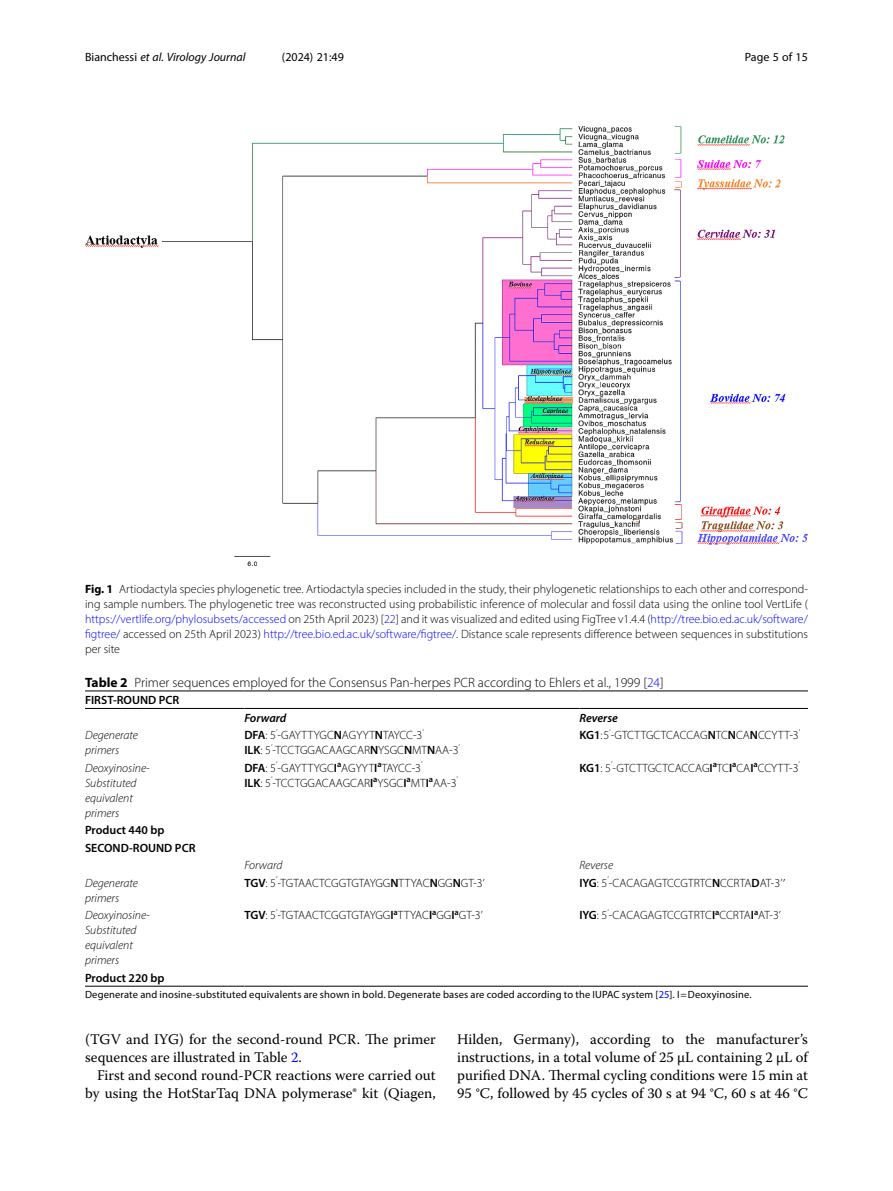
<style>
.page{position:relative;width:893px;height:1191px;background:#fff}
.page>*{position:absolute;margin:0;border:0;box-sizing:border-box;transform-origin:0 0}
.Body_Text_Indent{font:14.7px/18px "Warnock Pro";color:#000;text-align:right}
.Body_Text{font:14.7px/18px "Warnock Pro";color:#000}
.Table_Caption{font:300 13.5px "Myriad Pro";color:#000}
.Figure_Caption{font:300 12px/15px "Myriad Pro";color:#000;text-align:justify}
.Table_Body{font:300 12px "Myriad Pro";color:#000}
.Table_Body-2{font:italic 300 12px "Myriad Pro";color:#000}
.Table_Body-3{font:600 12px "Myriad Pro";color:#000}
.t1{font:italic 12px "Myriad Pro";color:#000}
.t2{font:12px "Myriad Pro";color:#000}
.Table_Head{font:600 12px "Myriad Pro";color:#000}
.Table_Body-4{font:italic 600 12px "Myriad Pro";color:#000}
.Table_Footnote{font:10.5px "Myriad Pro";letter-spacing:.015em;color:#000}
.s1{font-style:normal}
.s2{font-weight:700}
.s3{color:#00f}
.s4{font-weight:600}
.s5{font-family:"STIX";font-weight:400}
</style>
<div class="page">
<hr style="left:244px;top:708px;width:335px;height:1px;background:#000">
<hr style="left:579px;top:708px;width:229px;height:1px;background:#000">
<hr style="left:85px;top:708px;width:159px;height:1px;background:#000">
<hr style="left:85px;top:986px;width:159px;height:1px;background:#000">
<hr style="left:244px;top:986px;width:335px;height:1px;background:#000">
<hr style="left:579px;top:986px;width:229px;height:1px;background:#000">
<hr style="left:85px;top:690px;width:159px;height:1px;background:#000">
<hr style="left:244px;top:690px;width:335px;height:1px;background:#000">
<hr style="left:579px;top:690px;width:229px;height:1px;background:#000">
<img style="left:85px;top:126px;width:723px;height:440px">
<p class="t1" style="left:85px;top:50px;width:162px"><span class="s1">Bianchessi</span> et al. Virology Journal</p>
<p class="t2" style="left:282px;top:50px;width:63px">(2024) 21:49</p>
<p class="t2" style="left:745px;top:50px;width:65px">Page 5 of 15</p>
<p class="Figure_Caption" style="left:85px;top:581px;width:724px"><span class="s2">Fig. 1</span> Artiodactyla species phylogenetic tree. Artiodactyla species included in the study, their phylogenetic relationships to each other and correspond&shy;ing sample numbers. The phylogenetic tree was reconstructed using probabilistic inference of molecular and fossil data using the online tool VertLife ( <span class="s3">https://vertlife.org/phylosubsets/accessed</span> on 25th April 2023) [<span class="s3">22</span>] and it was visualized and edited using FigTree v1.4.4 (<span class="s3">http://tree.bio.ed.ac.uk/software/ figtree/</span> accessed on 25th April 2023) <span class="s3">http://tree.bio.ed.ac.uk/software/figtree/</span>. Distance scale represents difference between sequences in substitutions per site</p>
<p class="Table_Caption" style="left:85px;top:674px;width:580px"><span class="s2">Table 2</span> Primer sequences employed for the Consensus Pan-herpes PCR according to Ehlers et al., 1999 [<span class="s3">24</span>]</p>
<p class="Table_Head" style="left:85px;top:692px;width:96px">FIRST-ROUND PCR</p>
<p class="Table_Body-4" style="left:244px;top:710px;width:44px">Forward</p>
<p class="Table_Body-4" style="left:579px;top:710px;width:40px">Reverse</p>
<p class="Table_Body-2" style="left:85px;top:728px;width:54px">Degenerate</p>
<p class="Table_Body-2" style="left:85px;top:743px;width:36px">primers</p>
<p class="Table_Body" style="left:244px;top:728px;width:181px"><span class="s4">DFA</span>: 5<sup>’</sup>-GAYTTYGC<span class="s4">N</span>AGYYT<span class="s4">N</span>TAYCC-3<sup>’</sup></p>
<p class="Table_Body" style="left:244px;top:743px;width:217px"><span class="s4">ILK</span>: 5<sup>’</sup>-TCCTGGACAAGCAR<span class="s4">N</span>YSGC<span class="s4">N</span>MT<span class="s4">N</span>AA-3<sup>’</sup></p>
<p class="Table_Body" style="left:579px;top:728px;width:222px"><span class="s4">KG1</span>: 5<sup>’</sup>-GTCTTGCTCACCAG<span class="s4">N</span>TC<span class="s4">N</span>CA<span class="s4">N</span>CCYTT-3<sup>’</sup></p>
<p class="Table_Body-2" style="left:85px;top:760px;width:66px">Deoxyinosine-</p>
<p class="Table_Body-2" style="left:85px;top:775px;width:53px">Substituted</p>
<p class="Table_Body-2" style="left:85px;top:790px;width:49px">equivalent</p>
<p class="Table_Body-2" style="left:85px;top:805px;width:36px">primers</p>
<p class="Table_Body-3" style="left:85px;top:822px;width:81px">Product 440 bp</p>
<p class="Table_Body-3" style="left:85px;top:840px;width:112px">SECOND-ROUND PCR</p>
<p class="Table_Body-2" style="left:85px;top:875px;width:54px">Degenerate</p>
<p class="Table_Body-2" style="left:85px;top:890px;width:36px">primers</p>
<p class="Table_Body-2" style="left:85px;top:908px;width:66px">Deoxyinosine-</p>
<p class="Table_Body-2" style="left:85px;top:923px;width:53px">Substituted</p>
<p class="Table_Body-2" style="left:85px;top:938px;width:49px">equivalent</p>
<p class="Table_Body-2" style="left:85px;top:953px;width:36px">primers</p>
<p class="Table_Body" style="left:244px;top:760px;width:180px"><span class="s4">DFA</span>: 5<sup>’</sup>-GAYTTYGC<span class="s4">I</span><sup>a</sup>AGYYT<span class="s4">I</span><sup>a</sup>TAYCC-3<sup>’</sup></p>
<p class="Table_Body" style="left:244px;top:775px;width:215px"><span class="s4">ILK</span>: 5<sup>’</sup>-TCCTGGACAAGCAR<span class="s4">I</span><sup>a</sup>YSGC<span class="s4">I</span><sup>a</sup>MT<span class="s4">I</span><sup>a</sup>AA-3<sup>’</sup></p>
<p class="Table_Body" style="left:579px;top:760px;width:222px"><span class="s4">KG1</span>: 5<sup>’</sup>-GTCTTGCTCACCAG<span class="s4">I</span><sup>a</sup>TC<span class="s4">I</span><sup>a</sup>CA<span class="s4">I</span><sup>a</sup>CCYTT-3<sup>’</sup></p>
<p class="Table_Body-2" style="left:244px;top:858px;width:40px">Forward</p>
<p class="Table_Body-2" style="left:579px;top:858px;width:35px">Reverse</p>
<p class="Table_Body" style="left:244px;top:875px;width:242px"><span class="s4">TGV</span>: 5<sup>’</sup>-TGTAACTCGGTGTAYGG<span class="s4">N</span>TTYAC<span class="s4">N</span>GG<span class="s4">N</span>GT-3’</p>
<p class="Table_Body" style="left:579px;top:875px;width:208px"><span class="s4">IYG</span>: 5<sup>’</sup>-CACAGAGTCCGTRTC<span class="s4">N</span>CCRTA<span class="s4">D</span>AT-3’<span class="s5">′</span></p>
<p class="Table_Body" style="left:244px;top:908px;width:240px"><span class="s4">TGV</span>: 5<sup>’</sup>-TGTAACTCGGTGTAYGG<span class="s4">I</span><sup>a</sup>TTYAC<span class="s4">I</span><sup>a</sup>GG<span class="s4">I</span><sup>a</sup>GT-3’</p>
<p class="Table_Body" style="left:579px;top:908px;width:203px"><span class="s4">IYG</span>: 5<sup>’</sup>-CACAGAGTCCGTRTC<span class="s4">I</span><sup>a</sup>CCRTA<span class="s4">I</span><sup>a</sup>AT-3’</p>
<p class="Table_Body-3" style="left:85px;top:970px;width:81px">Product 220 bp</p>
<p class="Table_Footnote" style="left:85px;top:988px;width:668px">Degenerate and inosine-substituted equivalents are shown in bold. Degenerate bases are coded according to the IUPAC system [<span class="s3">25</span>]. I Deoxyinosine.</p>
<p class="Body_Text" style="left:85px;top:1030px;width:352px">(TGV and IYG) for the second-round PCR. The primer sequences are illustrated in Table <span class="s3">2</span>.</p>
<p class="Body_Text_Indent" style="left:85px;top:1066px;width:352px">First and second round-PCR reactions were carried out by using the HotStarTaq DNA polymerase® kit (Qiagen,</p>
<p class="Body_Text_Indent" style="left:457px;top:1030px;width:352px;text-align:justify">Hilden, Germany), according to the manufacturer’s instructions, in a total volume of 25 µL containing 2 µL of purified DNA. Thermal cycling conditions were 15 min at 95 °C, followed by 45 cycles of 30 s at 94 °C, 60 s at 46 °C</p>
</div>
